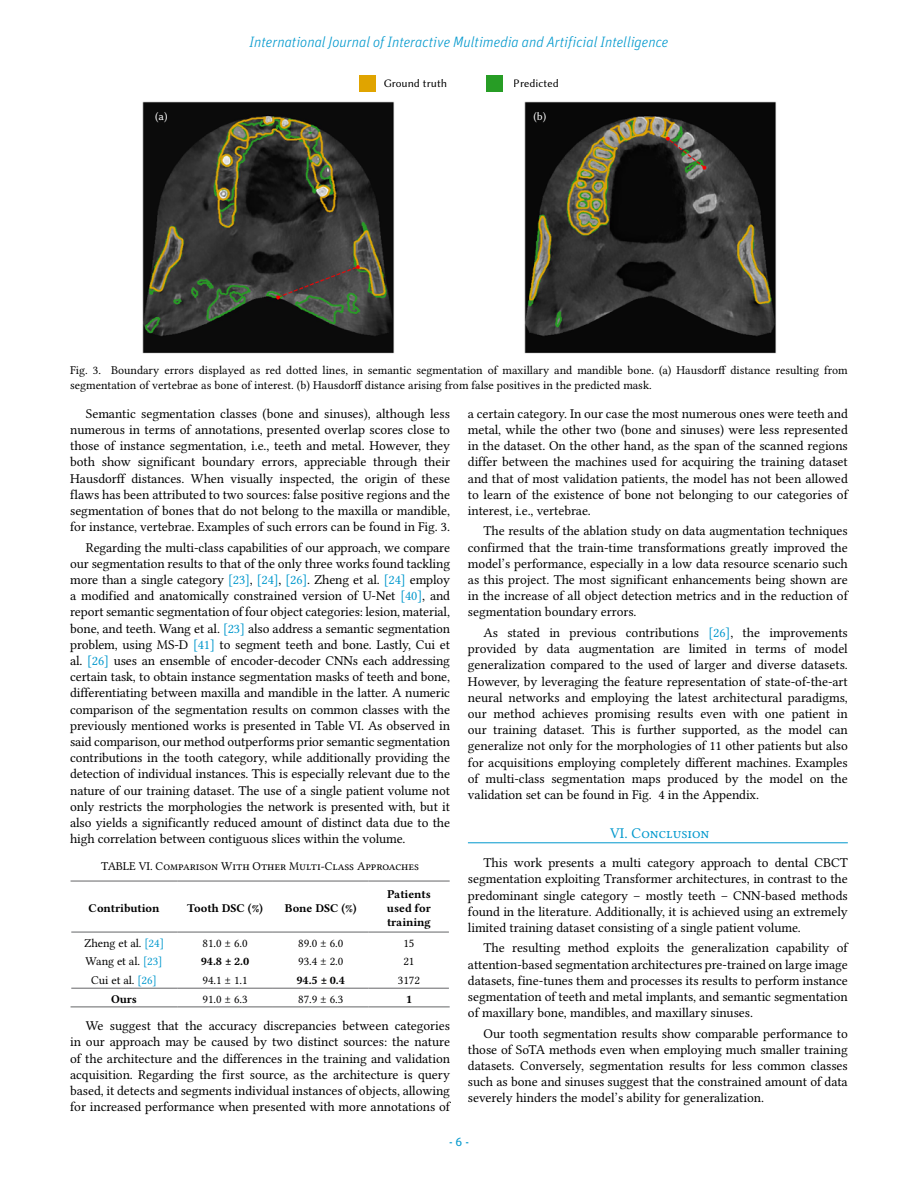
<style>
.page{position:relative;width:918px;height:1188px;background:#fff}
.page>*{position:absolute;margin:0;border:0;box-sizing:border-box;transform-origin:0 0}
.t1{font:italic 300 15px "Unit OT";color:#0098cd}
.t2{font:15px "Libertinus Serif";color:#0098cd}
.t3{font:13.5px/16.2px "Libertinus Serif";letter-spacing:.06em;color:#000;text-align:justify}
.t4{font:12px/14.4px "Libertinus Serif";letter-spacing:.06em;color:#000}
.t5{font:12px "Libertinus Serif";letter-spacing:-.005em;color:#000}
.t6{font:700 12px/14.4px "Libertinus Serif";letter-spacing:-.005em;color:#000;text-align:justify}
.t7{font:12px "Unit OT";color:#0098cd}
.t8{font:11.55px "Libertinus Sans";color:#000}
.t9{font:11.55px "Libertinus Sans";color:#fff}
.s1{color:#0098cd}
</style>
<div class="page">
<hr style="left:71px;top:881px;width:106px;height:1px;background:#646567">
<hr style="left:177px;top:881px;width:96px;height:1px;background:#646567">
<hr style="left:273px;top:881px;width:96px;height:1px;background:#646567">
<hr style="left:369px;top:881px;width:81px;height:1px;background:#646567">
<hr style="left:71px;top:932px;width:106px;height:1px;background:#646567">
<hr style="left:177px;top:932px;width:96px;height:1px;background:#646567">
<hr style="left:273px;top:932px;width:96px;height:1px;background:#646567">
<hr style="left:369px;top:932px;width:80px;height:1px;background:#646567">
<hr style="left:71px;top:988px;width:106px;height:1px;background:#646567">
<hr style="left:177px;top:988px;width:96px;height:1px;background:#646567">
<hr style="left:273px;top:988px;width:96px;height:1px;background:#646567">
<hr style="left:369px;top:988px;width:80px;height:1px;background:#646567">
<hr style="left:71px;top:1007px;width:106px;height:1px;background:#646567">
<hr style="left:177px;top:1007px;width:96px;height:1px;background:#646567">
<hr style="left:273px;top:1007px;width:96px;height:1px;background:#646567">
<hr style="left:369px;top:1007px;width:81px;height:1px;background:#646567">
<hr style="left:468px;top:842px;width:380px;height:1px;background:#0098cd">
<img style="left:142px;top:101px;width:252px;height:253px">
<img style="left:524px;top:101px;width:252px;height:253px">
<div style="left:486px;top:76px;width:17px;height:16px;background:#279d25"></div>
<div style="left:359px;top:76px;width:17px;height:16px;background:#e0a400"></div>
<p class="t1" style="left:250px;top:33px;width:420px">International Journal of Interactive Multimedia and Artificial Intelligence</p>
<p class="t8" style="left:383px;top:77px;width:65px">Ground truth</p>
<p class="t8" style="left:514px;top:77px;width:47px">Predicted</p>
<p class="t9" style="left:155px;top:110px;width:14px">(a)</p>
<p class="t9" style="left:533px;top:110px;width:14px">(b)</p>
<p class="t4" style="left:70px;top:363px;width:778px">Fig. 3. Boundary errors displayed as red dotted lines, in semantic segmentation of maxillary and mandible bone. (a) Hausdorff distance resulting from segmentation of vertebrae as bone of interest. (b) Hausdorff distance arising from false positives in the predicted mask.</p>
<p class="t3" style="left:70px;top:405px;width:381px;text-indent:16px">Semantic segmentation classes (bone and sinuses), although less numerous in terms of annotations, presented overlap scores close to those of instance segmentation, i.e., teeth and metal. However, they both show significant boundary errors, appreciable through their Hausdorff distances. When visually inspected, the origin of these flaws has been attributed to two sources: false positive regions and the segmentation of bones that do not belong to the maxilla or mandible, for instance, vertebrae. Examples of such errors can be found in Fig. 3.</p>
<p class="t3" style="left:70px;top:539px;width:381px;text-indent:16px">Regarding the multi-class capabilities of our approach, we compare our segmentation results to that of the only three works found tackling more than a single category <span class="s1">[23]</span>, <span class="s1">[24]</span>, <span class="s1">[26]</span>. Zheng et al. <span class="s1">[24]</span> employ a modified and anatomically constrained version of U-Net <span class="s1">[40]</span>, and report semantic segmentation of four object categories: lesion, material, bone, and teeth. Wang et al. <span class="s1">[23]</span> also address a semantic segmentation problem, using MS-D <span class="s1">[41]</span> to segment teeth and bone. Lastly, Cui et al. <span class="s1">[26]</span> uses an ensemble of encoder-decoder CNNs each addressing certain task, to obtain instance segmentation masks of teeth and bone, differentiating between maxilla and mandible in the latter. A numeric comparison of the segmentation results on common classes with the previously mentioned works is presented in Table VI. As observed in said comparison, our method outperforms prior semantic segmentation contributions in the tooth category, while additionally providing the detection of individual instances. This is especially relevant due to the nature of our training dataset. The use of a single patient volume not only restricts the morphologies the network is presented with, but it also yields a significantly reduced amount of distinct data due to the high correlation between contiguous slices within the volume.</p>
<p class="t5" style="left:101px;top:859px;width:320px">TABLE VI. Comparison With Other Multi-Class Approaches</p>
<p class="t6" style="left:89px;top:901px;width:72px">Contribution</p>
<p class="t6" style="left:187px;top:901px;width:77px">Tooth DSC (%)</p>
<p class="t6" style="left:285px;top:901px;width:73px">Bone DSC (%)</p>
<p class="t6" style="left:387px;top:886px;width:46px">Patients used for training</p>
<p class="t5" style="left:84px;top:936px;width:81px">Zheng et al. <span class="s1">[24]</span></p>
<p class="t5" style="left:202px;top:936px;width:47px">81.0 ± 6.0</p>
<p class="t5" style="left:298px;top:936px;width:47px">89.0 ± 6.0</p>
<p class="t5" style="left:403px;top:936px;width:13px">15</p>
<p class="t5" style="left:86px;top:954px;width:78px">Wang et al. <span class="s1">[23]</span></p>
<p class="t6" style="left:201px;top:954px;width:50px">94.8 ± 2.0</p>
<p class="t5" style="left:298px;top:954px;width:47px">93.4 ± 2.0</p>
<p class="t5" style="left:403px;top:954px;width:13px">21</p>
<p class="t5" style="left:91px;top:973px;width:67px">Cui et al. <span class="s1">[26]</span></p>
<p class="t5" style="left:202px;top:973px;width:47px">94.1 ± 1.1</p>
<p class="t6" style="left:297px;top:973px;width:50px">94.5 ± 0.4</p>
<p class="t5" style="left:398px;top:973px;width:24px">3172</p>
<p class="t6" style="left:111px;top:992px;width:28px">Ours</p>
<p class="t5" style="left:202px;top:992px;width:47px">91.0 ± 6.3</p>
<p class="t5" style="left:298px;top:992px;width:47px">87.9 ± 6.3</p>
<p class="t6" style="left:406px;top:992px;width:8px">1</p>
<p class="t3" style="left:70px;top:1018px;width:383px;text-indent:16px">We suggest that the accuracy discrepancies between categories in our approach may be caused by two distinct sources: the nature of the architecture and the differences in the training and validation acquisition. Regarding the first source, as the architecture is query based, it detects and segments individual instances of objects, allowing for increased performance when presented with more annotations of</p>
<p class="t3" style="left:468px;top:405px;width:383px">a certain category. In our case the most numerous ones were teeth and metal, while the other two (bone and sinuses) were less represented in the dataset. On the other hand, as the span of the scanned regions differ between the machines used for acquiring the training dataset and that of most validation patients, the model has not been allowed to learn of the existence of bone not belonging to our categories of interest, i.e., vertebrae.</p>
<p class="t3" style="left:468px;top:523px;width:383px;text-indent:16px">The results of the ablation study on data augmentation techniques confirmed that the train-time transformations greatly improved the model’s performance, especially in a low data resource scenario such as this project. The most significant enhancements being shown are in the increase of all object detection metrics and in the reduction of segmentation boundary errors.</p>
<p class="t3" style="left:468px;top:624px;width:381px;text-indent:16px">As stated in previous contributions <span class="s1">[26]</span>, the improvements provided by data augmentation are limited in terms of model generalization compared to the used of larger and diverse datasets.<br>However, by leveraging the feature representation of state-of-the-art neural networks and employing the latest architectural paradigms, our method achieves promising results even with one patient in our training dataset. This is further supported, as the model can generalize not only for the morphologies of 11 other patients but also for acquisitions employing completely different machines. Examples of multi-class segmentation maps produced by the model on the validation set can be found in Fig. 4 in the Appendix.</p>
<p class="t2" style="left:610px;top:824px;width:101px">VI. Conclusion</p>
<p class="t3" style="left:468px;top:854px;width:381px;text-indent:16px">This work presents a multi category approach to dental CBCT segmentation exploiting Transformer architectures, in contrast to the predominant single category – mostly teeth – CNN-based methods found in the literature. Additionally, it is achieved using an extremely limited training dataset consisting of a single patient volume.</p>
<p class="t3" style="left:468px;top:940px;width:383px;text-indent:16px">The resulting method exploits the generalization capability of attention-based segmentation architectures pre-trained on large image datasets, fine-tunes them and processes its results to perform instance segmentation of teeth and metal implants, and semantic segmentation of maxillary bone, mandibles, and maxillary sinuses.</p>
<p class="t3" style="left:468px;top:1025px;width:381px;text-indent:16px">Our tooth segmentation results show comparable performance to those of SoTA methods even when employing much smaller training datasets. Conversely, segmentation results for less common classes such as bone and sinuses suggest that the constrained amount of data severely hinders the model’s ability for generalization.</p>
<p class="t7" style="left:449px;top:1135px;width:21px">- 6 -</p>
</div>
